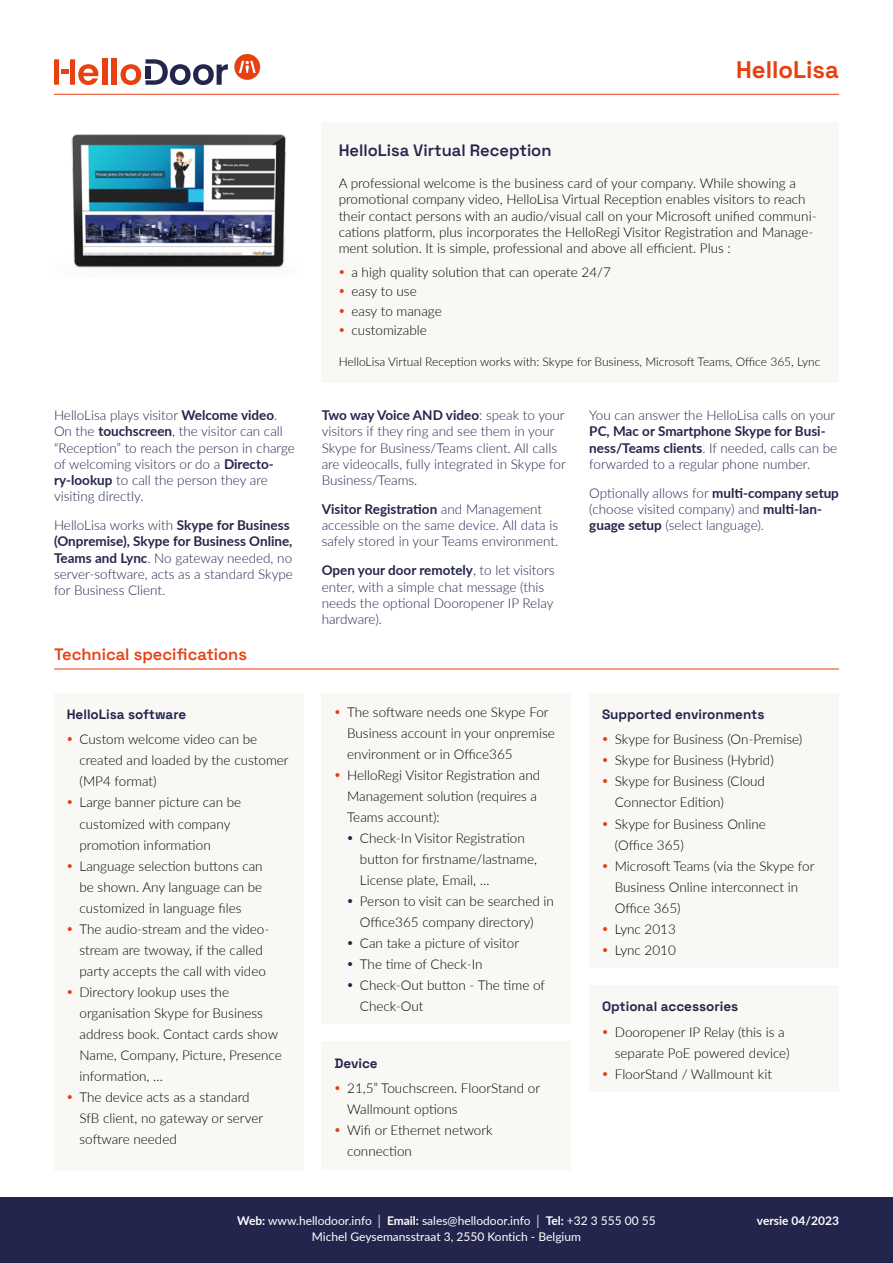
<style>
.page{position:relative;width:893px;height:1263px;background:#fff}
.page>*{position:absolute;margin:0;border:0;box-sizing:border-box;transform-origin:0 0}
.t1{font:700 24px "Space Grotesk";color:#e74011}
.t2{font:600 16.5px "Space Grotesk";color:#23254c}
.t3{font:600 16.5px "Space Grotesk";color:#e74011}
.t4{font:300 13.5px/21px "Lato";color:#000}
.t5{font:300 13.5px/16.2px "Lato";color:#23254c}
.t6{font:700 13.5px "Space Grotesk";color:#23254c}
.t7{font:12px/16.5px "Lato";color:#fff;text-align:center}
.t8{font:300 12px "Lato";color:#000}
.t9{font:700 12px "Lato";color:#fff}
.s1{font-weight:700}
</style>
<div class="page">
<div style="left:0;top:1197px;width:893px;height:66px;background:#23254c"></div>
<div style="left:322px;top:123px;width:517px;height:260px;background:#faf8f4"></div>
<hr style="left:54px;top:669px;width:785px;height:1px;background:#e74011">
<img style="left:71px;top:134px;width:215px;height:134px">
<hr style="left:54px;top:94px;width:785px;height:1px;background:#e74011">
<div style="left:102px;top:58px;width:5px;height:27px;background:#e74011"></div>
<div style="left:112px;top:58px;width:5px;height:27px;background:#e74011"></div>
<div style="left:234px;top:54px;width:26px;height:26px;background:#e74011;border-radius:50%"></div>
<svg style="left:239px;top:61px;width:17px;height:12px"></svg>
<svg style="left:121px;top:59px;width:107px;height:26px"></svg>
<div style="left:145px;top:66px;width:6px;height:12px;background:#23254c"></div>
<svg style="left:54px;top:59px;width:44px;height:26px"></svg>
<div style="left:54px;top:693px;width:250px;height:477px;background:#faf8f4"></div>
<div style="left:322px;top:693px;width:249px;height:330px;background:#faf8f4"></div>
<div style="left:322px;top:1041px;width:249px;height:129px;background:#faf8f4"></div>
<div style="left:589px;top:985px;width:250px;height:106px;background:#faf8f4"></div>
<div style="left:589px;top:693px;width:250px;height:274px;background:#faf8f4"></div>
<h1 class="t1" style="left:736px;top:52px;width:104px">HelloLisa</h1>
<p class="t5" style="left:54px;top:407px;width:242px">HelloLisa plays visitor <span class="s1">Welcome video</span>.<br>On the <span class="s1">touchscreen</span>, the visitor can call “Reception” to reach the person in charge of welcoming visitors or do a <span class="s1">Directo&shy;ry-lookup</span> to call the person they are visiting directly.</p>
<p class="t5" style="left:54px;top:517px;width:240px">HelloLisa works with <span class="s1">Skype for Business (Onpremise), Skype for Business Online, Teams and Lync</span>. No gateway needed, no server-software, acts as a standard Skype for Business Client.</p>
<p class="t3" style="left:54px;top:642px;width:195px">Technical specifications</p>
<p class="t6" style="left:67px;top:705px;width:121px">HelloLisa software</p>
<p class="t4" style="left:80px;top:729px;width:211px">Custom welcome video can be created and loaded by the customer (MP4 format)<br>Large banner picture can be customized with company promotion information<br>Language selection buttons can<br>be shown. Any language can be customized in language files<br>The audio-stream and the video&shy;stream are twoway, if the called party accepts the call with video<br>Directory lookup uses the organisation Skype for Business address book. Contact cards show<br>Name, Company, Picture, Presence information, …<br>The device acts as a standard<br>SfB client, no gateway or server software needed</p>
<p class="t2" style="left:339px;top:138px;width:214px">HelloLisa Virtual Reception</p>
<p class="t4" style="left:339px;top:175px;width:479px;line-height:16.2px">A professional welcome is the business card of your company. While showing a promotional company video, HelloLisa Virtual Reception enables visitors to reach their contact persons with an audio/visual call on your Microsoft unified communi&shy;cations platform, plus incorporates the HelloRegi Visitor Registration and Manage&shy;ment solution. It is simple, professional and above all efficient. Plus :</p>
<p class="t4" style="left:351px;top:262px;width:261px;line-height:19.5px">a high quality solution that can operate 24/7 easy to use<br>easy to manage<br>customizable</p>
<p class="t8" style="left:339px;top:353px;width:483px">HelloLisa Virtual Reception works with: Skype for Business, Microsoft Teams, Office 365, Lync</p>
<p class="t5" style="left:322px;top:407px;width:246px"><span class="s1">Two way Voice AND video</span>: speak to your visitors if they ring and see them in your Skype for Business/Teams client. All calls are videocalls, fully integrated in Skype for Business/Teams.</p>
<p class="t5" style="left:322px;top:500px;width:238px"><span class="s1">Visitor Registration</span> and Management accessible on the same device. All data is safely stored in your Teams environment.</p>
<p class="t5" style="left:322px;top:562px;width:234px"><span class="s1">Open your door remotely</span>, to let visitors enter, with a simple chat message (this needs the optional Dooropener IP Relay hardware).</p>
<p class="t5" style="left:589px;top:407px;width:248px">You can answer the HelloLisa calls on your</p>
<p class="t5" style="left:589px;top:423px;width:249px"><span class="s1">PC, Mac or Smartphone Skype for Busi&shy;ness/Teams clients</span>. If needed, calls can be forwarded to a regular phone number.</p>
<p class="t5" style="left:589px;top:484px;width:251px">Optionally allows for <span class="s1">multi-company setup </span>(choose visited company) and <span class="s1">multi-lan&shy;guage setup</span> (select language).</p>
<p class="t4" style="left:347px;top:701px;width:203px">The software needs one Skype For</p>
<p class="t4" style="left:347px;top:722px;width:209px">Business account in your onpremise</p>
<p class="t4" style="left:347px;top:743px;width:167px">environment or in Office365</p>
<p class="t4" style="left:347px;top:764px;width:195px">HelloRegi Visitor Registration and</p>
<p class="t4" style="left:347px;top:785px;width:192px">Management solution (requires a</p>
<p class="t4" style="left:347px;top:806px;width:94px">Teams account):</p>
<p class="t4" style="left:360px;top:827px;width:166px">Check-In Visitor Registration</p>
<p class="t4" style="left:360px;top:848px;width:179px">button for firstname/lastname,</p>
<p class="t4" style="left:360px;top:869px;width:131px">License plate, Email, …</p>
<p class="t4" style="left:360px;top:890px;width:195px">Person to visit can be searched in</p>
<p class="t4" style="left:360px;top:911px;width:175px">Office365 company directory)</p>
<p class="t4" style="left:360px;top:932px;width:161px">Can take a picture of visitor</p>
<p class="t4" style="left:360px;top:953px;width:124px">The time of Check-In</p>
<p class="t4" style="left:360px;top:974px;width:187px">Check-Out button - The time of</p>
<p class="t4" style="left:360px;top:995px;width:65px">Check-Out</p>
<p class="t6" style="left:334px;top:1053px;width:45px">Device</p>
<p class="t4" style="left:347px;top:1077px;width:194px">21,5” Touchscreen. FloorStand or<br>Wallmount options<br>Wifi or Ethernet network connection</p>
<p class="t6" style="left:602px;top:705px;width:164px">Supported environments</p>
<p class="t4" style="left:615px;top:729px;width:201px">Skype for Business (On-Premise)<br>Skype for Business (Hybrid)<br>Skype for Business (Cloud<br>Connector Edition)<br>Skype for Business Online<br>(Office 365)<br>Microsoft Teams (via the Skype for<br>Business Online interconnect in<br>Office 365)<br>Lync 2013<br>Lync 2010</p>
<p class="t6" style="left:602px;top:997px;width:138px">Optional accessories</p>
<p class="t4" style="left:615px;top:1021px;width:176px">Dooropener IP Relay (this is a separate PoE powered device)<br>FloorStand / Wallmount kit</p>
<p class="t7" style="left:237px;top:1212px;width:420px"><span class="s1">Web:</span> www.hellodoor.info │ <span class="s1">Email:</span> sales@hellodoor.info │ <span class="s1">Tel:</span> +32 3 555 00 55<br>Michel Geysemansstraat 3, 2550 Kontich - Belgium</p>
<p class="t9" style="left:757px;top:1211px;width:84px">versie 04/2023</p>
</div>
